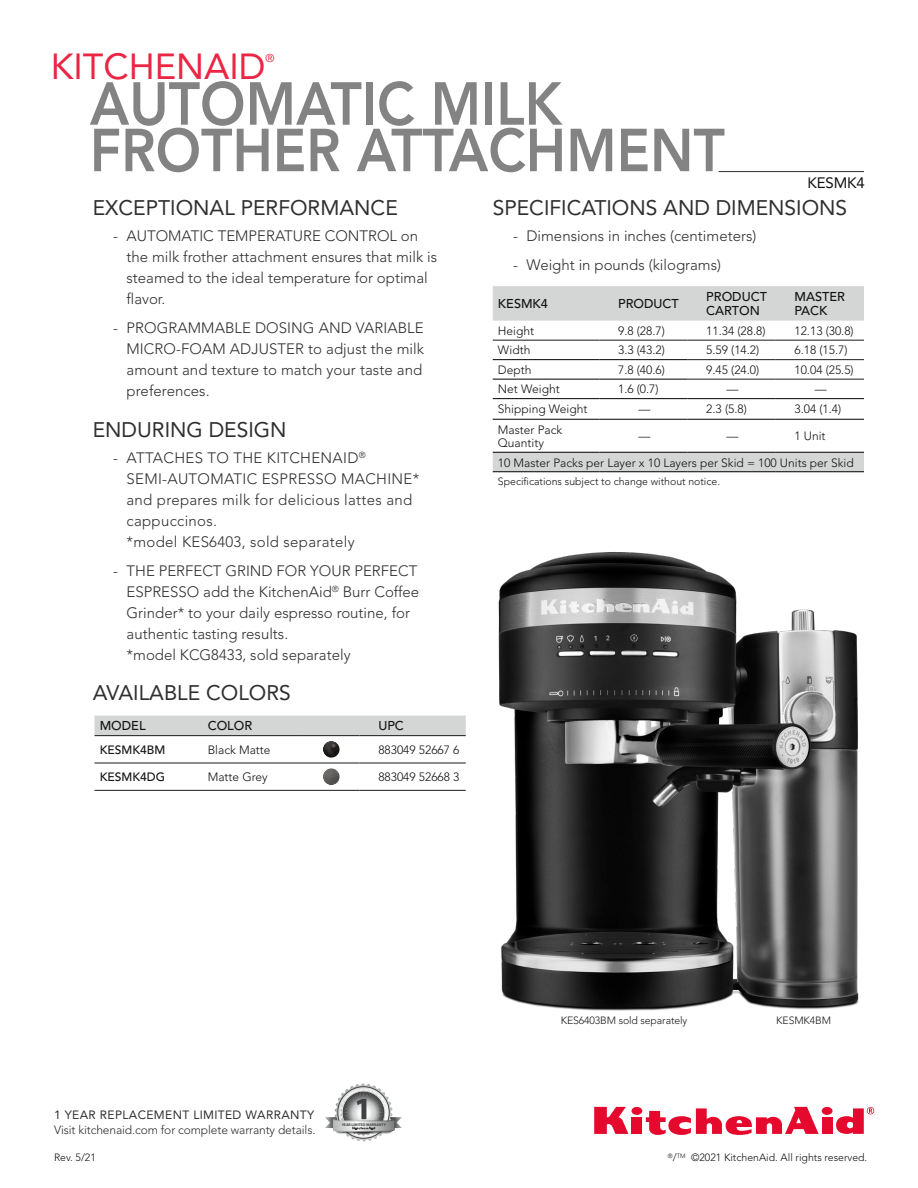
<style>
.page{position:relative;width:918px;height:1188px;background:#fff}
.page>*{position:absolute;margin:0;border:0;box-sizing:border-box;transform-origin:0 0}
.t1{font:800 60px/46.5px "Avenir LT Std";color:#838383;scale:.91 1}
.t2{font:36px "Avenir LT Std";color:#eb2544}
.t3{font:700 30.9px "Myriad";color:#414042}
.t4{font:21px "Avenir LT Std";color:#2f2f2f}
.t5{font:300 15px/21px "Avenir LT Std";color:#2f2f2f}
.t6{font:300 15px/21px "Avenir LT Std";letter-spacing:.02em;color:#2f2f2f}
.t7{font:15px "Avenir LT Std";letter-spacing:-.01em;color:#131313}
.t8{font:500 12.75px/14.4px "Avenir LT Std";color:#131313}
.t9{font:300 12px/13.5px "Avenir LT Std";color:#131313}
.t10{font:300 12px "Avenir LT Std";letter-spacing:-.01em;color:#2f2f2f}
.t11{font:12px "Avenir LT Std";letter-spacing:.03em;color:#2f2f2f}
.t12{font:500 12px "Avenir LT Std";color:#131313}
.t13{font:11.4px "Avenir LT Std";color:#eb2544}
.t14{font:300 10.5px "Avenir LT Std";color:#131313}
.t15{font:300 10.5px "Avenir LT Std";letter-spacing:-.01em;color:#1c1b1a}
.t16{font:700 3.75px "Myriad Pro";color:#414042}
</style>
<div class="page">
<svg style="left:325px;top:1083px;width:77px;height:59px"></svg>
<img style="left:354px;top:1092px;width:19px;height:36px">
<div style="left:631px;top:1117px;width:11px;height:17px;background:#e50a2d"></div>
<div style="left:631px;top:1107px;width:11px;height:8px;background:#e50a2d;border-radius:50%"></div>
<div style="left:822px;top:1117px;width:11px;height:17px;background:#e50a2d"></div>
<div style="left:822px;top:1107px;width:11px;height:8px;background:#e50a2d;border-radius:50%"></div>
<svg style="left:594px;top:1107px;width:34px;height:27px"></svg>
<svg style="left:646px;top:1107px;width:173px;height:28px"></svg>
<svg style="left:836px;top:1107px;width:38px;height:27px"></svg>
<hr style="left:719px;top:171px;width:145px;height:1px;background:#2f2f2f">
<svg style="left:493px;top:286px;width:371px;height:185px"></svg>
<hr style="left:493px;top:340px;width:106px;height:1px;background:#1c1b1a">
<hr style="left:599px;top:340px;width:89px;height:1px;background:#1c1b1a">
<hr style="left:688px;top:340px;width:88px;height:1px;background:#1c1b1a">
<hr style="left:776px;top:340px;width:88px;height:1px;background:#1c1b1a">
<hr style="left:688px;top:359px;width:88px;height:1px;background:#1c1b1a">
<hr style="left:776px;top:359px;width:88px;height:1px;background:#1c1b1a">
<hr style="left:688px;top:379px;width:88px;height:1px;background:#1c1b1a">
<hr style="left:776px;top:379px;width:88px;height:1px;background:#1c1b1a">
<hr style="left:493px;top:359px;width:106px;height:1px;background:#000">
<hr style="left:599px;top:359px;width:89px;height:1px;background:#000">
<hr style="left:493px;top:379px;width:106px;height:1px;background:#000">
<hr style="left:599px;top:379px;width:89px;height:1px;background:#000">
<hr style="left:493px;top:398px;width:106px;height:1px;background:#000">
<hr style="left:599px;top:398px;width:89px;height:1px;background:#000">
<hr style="left:688px;top:398px;width:88px;height:1px;background:#000">
<hr style="left:776px;top:398px;width:88px;height:1px;background:#000">
<hr style="left:493px;top:419px;width:106px;height:1px;background:#000">
<hr style="left:599px;top:419px;width:89px;height:1px;background:#000">
<hr style="left:688px;top:419px;width:88px;height:1px;background:#000">
<hr style="left:776px;top:419px;width:88px;height:1px;background:#000">
<hr style="left:493px;top:452px;width:106px;height:1px;background:#000">
<hr style="left:599px;top:452px;width:89px;height:1px;background:#000">
<hr style="left:688px;top:452px;width:88px;height:1px;background:#000">
<hr style="left:776px;top:452px;width:88px;height:1px;background:#000">
<hr style="left:493px;top:471px;width:106px;height:1px;background:#000">
<hr style="left:599px;top:471px;width:89px;height:1px;background:#000">
<hr style="left:688px;top:471px;width:88px;height:1px;background:#000">
<hr style="left:776px;top:471px;width:88px;height:1px;background:#000">
<img style="left:498px;top:552px;width:361px;height:459px">
<div style="left:94px;top:716px;width:372px;height:19px;background:#d4d5d5"></div>
<hr style="left:94px;top:735px;width:95px;height:1px;background:#1c1b1a">
<hr style="left:189px;top:735px;width:114px;height:1px;background:#1c1b1a">
<hr style="left:303px;top:735px;width:57px;height:1px;background:#1c1b1a">
<hr style="left:360px;top:735px;width:106px;height:1px;background:#1c1b1a">
<hr style="left:94px;top:763px;width:95px;height:1px;background:#1c1b1a">
<hr style="left:189px;top:763px;width:114px;height:1px;background:#1c1b1a">
<hr style="left:303px;top:763px;width:57px;height:1px;background:#1c1b1a">
<hr style="left:360px;top:763px;width:106px;height:1px;background:#1c1b1a">
<hr style="left:94px;top:790px;width:95px;height:1px;background:#1c1b1a">
<hr style="left:189px;top:790px;width:114px;height:1px;background:#1c1b1a">
<hr style="left:303px;top:790px;width:57px;height:1px;background:#1c1b1a">
<hr style="left:360px;top:790px;width:106px;height:1px;background:#1c1b1a">
<div style="left:312px;top:730px;width:35px;height:28px;background:#fff;opacity:.1"></div>
<div style="left:316px;top:738px;width:35px;height:20px;background:#1c1b1a;opacity:.25"></div>
<div style="left:312px;top:757px;width:35px;height:29px;background:#fff;opacity:.1"></div>
<div style="left:316px;top:765px;width:35px;height:21px;background:#1c1b1a;opacity:.25"></div>
<h2 class="t2" style="left:51px;top:46px;width:216px">KITCHENAID</h2>
<p class="t13" style="left:266px;top:52px;width:11px">®</p>
<h1 class="t1" style="left:90px;top:81px;width:699px">AUTOMATIC MILK<br>FROTHER ATTACHMENT</h1>
<p class="t7" style="left:808px;top:174px;width:59px">KESMK4</p>
<h3 class="t4" style="left:93px;top:195px;width:307px">EXCEPTIONAL PERFORMANCE</h3>
<p class="t5" style="left:127px;top:226px;width:312px;text-indent:-14px">- AUTOMATIC TEMPERATURE CONTROL on the milk frother attachment ensures that milk is steamed to the ideal temperature for optimal flavor.</p>
<p class="t5" style="left:127px;top:318px;width:299px;text-indent:-14px">- PROGRAMMABLE DOSING AND VARIABLE<br>MICRO-FOAM ADJUSTER to adjust the milk amount and texture to match your taste and preferences.</p>
<h3 class="t4" style="left:93px;top:417px;width:195px">ENDURING DESIGN</h3>
<p class="t6" style="left:127px;top:447px;width:294px;text-indent:-14px">- ATTACHES TO THE KITCHENAID<sup>®<br></sup>SEMI-AUTOMATIC ESPRESSO MACHINE* and prepares milk for delicious lattes and cappuccinos.<br>*model KES6403, sold separately</p>
<p class="t5" style="left:127px;top:560px;width:294px;text-indent:-14px">- THE PERFECT GRIND FOR YOUR PERFECT ESPRESSO add the KitchenAid<sup>®</sup> Burr Coffee Grinder* to your daily espresso routine, for authentic tasting results.<br>*model KCG8433, sold separately</p>
<h3 class="t4" style="left:93px;top:681px;width:200px">AVAILABLE COLORS</h3>
<p class="t8" style="left:100px;top:719px;width:48px">MODEL</p>
<p class="t8" style="left:208px;top:719px;width:46px">COLOR</p>
<p class="t8" style="left:378px;top:719px;width:27px">UPC</p>
<p class="t12" style="left:100px;top:743px;width:67px">KESMK4BM</p>
<p class="t9" style="left:208px;top:743px;width:64px">Black Matte</p>
<p class="t9" style="left:378px;top:743px;width:83px">883049 52667 6</p>
<p class="t12" style="left:100px;top:770px;width:67px">KESMK4DG</p>
<p class="t9" style="left:208px;top:770px;width:62px">Matte Grey</p>
<p class="t9" style="left:378px;top:770px;width:83px">883049 52668 3</p>
<h3 class="t4" style="left:493px;top:195px;width:356px">SPECIFICATIONS AND DIMENSIONS</h3>
<p class="t5" style="left:513px;top:226px;width:245px">- Dimensions in inches (centimeters)</p>
<p class="t5" style="left:513px;top:255px;width:210px">- Weight in pounds (kilograms)</p>
<p class="t8" style="left:498px;top:297px;width:52px">KESMK4</p>
<p class="t8" style="left:618px;top:297px;width:62px">PRODUCT</p>
<p class="t8" style="left:706px;top:290px;width:62px">PRODUCT<br>CARTON</p>
<p class="t8" style="left:795px;top:290px;width:52px">MASTER<br>PACK</p>
<p class="t9" style="left:498px;top:324px;width:38px">Height</p>
<p class="t9" style="left:618px;top:324px;width:48px">9.8 (28.7)</p>
<p class="t9" style="left:706px;top:324px;width:61px">11.34 (28.8)</p>
<p class="t9" style="left:795px;top:324px;width:61px">12.13 (30.8)</p>
<p class="t9" style="left:498px;top:344px;width:34px">Width</p>
<p class="t9" style="left:618px;top:344px;width:48px">3.3 (43.2)</p>
<p class="t9" style="left:706px;top:344px;width:55px">5.59 (14.2)</p>
<p class="t9" style="left:795px;top:344px;width:55px">6.18 (15.7)</p>
<p class="t9" style="left:498px;top:363px;width:35px">Depth</p>
<p class="t9" style="left:618px;top:363px;width:48px">7.8 (40.6)</p>
<p class="t9" style="left:706px;top:363px;width:55px">9.45 (24.0)</p>
<p class="t9" style="left:795px;top:363px;width:61px">10.04 (25.5)</p>
<p class="t9" style="left:498px;top:383px;width:63px">Net Weight</p>
<p class="t9" style="left:618px;top:383px;width:42px">1.6 (0.7)</p>
<p class="t9" style="left:727px;top:383px;width:13px">—</p>
<p class="t9" style="left:815px;top:383px;width:13px">—</p>
<p class="t9" style="left:498px;top:402px;width:91px">Shipping Weight</p>
<p class="t9" style="left:638px;top:403px;width:13px">—</p>
<p class="t9" style="left:706px;top:403px;width:42px">2.3 (5.8)</p>
<p class="t9" style="left:795px;top:403px;width:48px">3.04 (1.4)</p>
<p class="t9" style="left:498px;top:423px;width:66px">Master Pack<br>Quantity</p>
<p class="t9" style="left:498px;top:423px;width:357px;line-height:26.2px;text-indent:297px">1 Unit<br>10 Master Packs per Layer x 10 Layers per Skid = 100 Units per Skid</p>
<p class="t14" style="left:498px;top:475px;width:224px">Specifications subject to change without notice.</p>
<p class="t9" style="left:638px;top:429px;width:13px">—</p>
<p class="t9" style="left:727px;top:429px;width:13px">—</p>
<p class="t11" style="left:54px;top:1107px;width:262px">1 YEAR REPLACEMENT LIMITED WARRANTY</p>
<p class="t10" style="left:54px;top:1122px;width:263px">Visit kitchenaid.com for complete warranty details.</p>
<p class="t14" style="left:54px;top:1152px;width:43px">Rev. 5/21</p>
<h3 class="t3" style="left:354px;top:1092px;width:19px">1</h3>
<p class="t16" style="left:342px;top:1122px;width:46px">YEAR LIMITED WARRANTY</p>
<p class="t15" style="left:561px;top:1014px;width:128px">KES6403BM sold separately</p>
<p class="t15" style="left:776px;top:1014px;width:56px">KESMK4BM</p>
<p class="t14" style="left:668px;top:1152px;width:201px"><sup>®</sup>/<sup>TM</sup> ©2021 KitchenAid. All rights reserved.</p>
</div>
